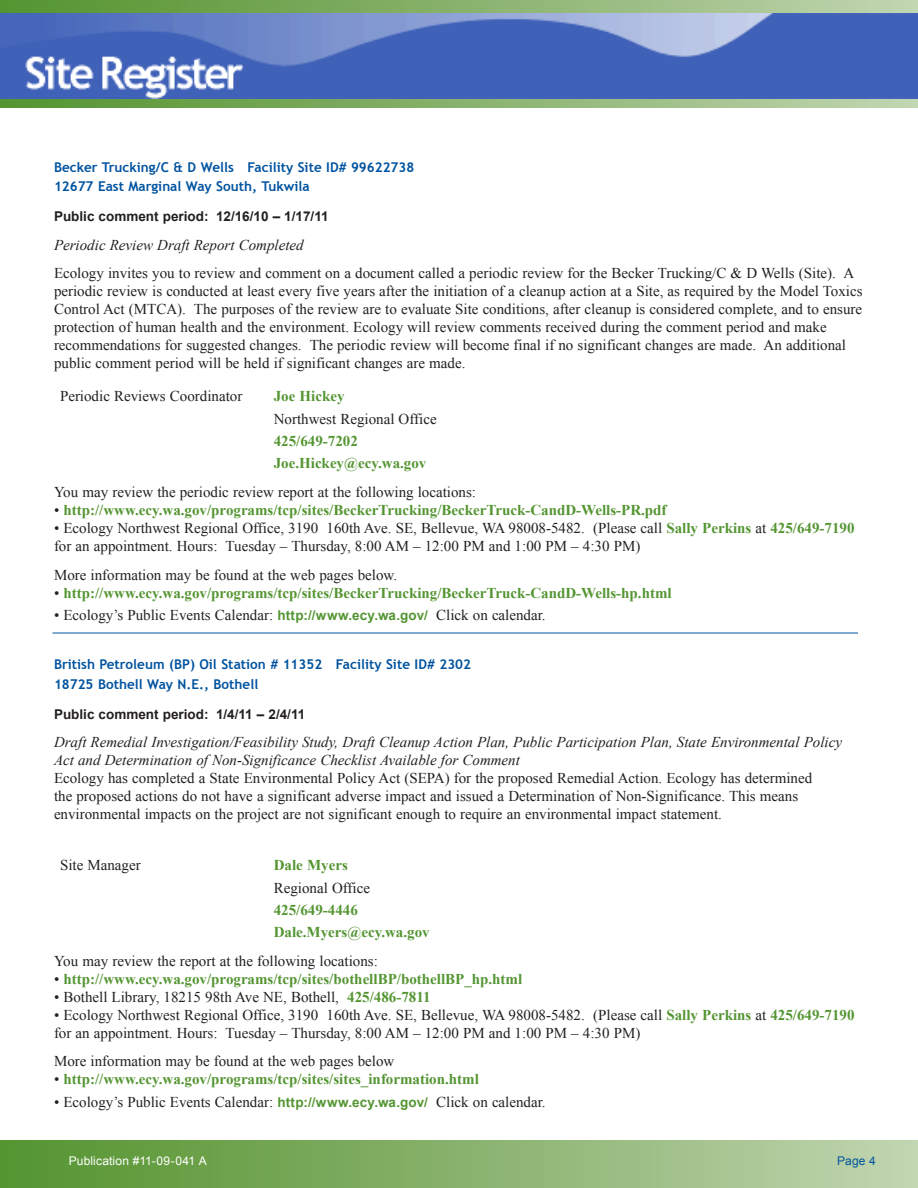
<style>
.page{position:relative;width:918px;height:1188px;background:#fff}
.page>*{position:absolute;margin:0;border:0;box-sizing:border-box;transform-origin:0 0}
.Body_Copy{font:15px/18px "Times New Roman";color:#231f20}
.Bullets{font:700 15px "Times New Roman";color:#549532}
.Bullets-2{font:15px "Times New Roman";color:#231f20}
.Body_Copy-2{font:700 15px "Times New Roman";color:#549532}
.t1{font:italic 15px "Times New Roman";color:#231f20}
.County_Name_Add_BLUE{font:700 13.5px/19.5px "Trebuchet MS";color:#0153a0}
.Public_Comment{font:700 13.5px "Arial";color:#231f20}
.PUB___Pg__s{font:12px "Arial";letter-spacing:.01em;color:#fff}
.PUB___Pg__s-2{font:12px "Arial";color:#0153a0}
.s1{font-weight:400;color:#231f20}
.s2{font-weight:700;color:#549532}
.s3{font-family:"Arial";font-weight:700;font-size:13.5px;color:#549532}
.s4{font-style:italic}
</style>
<div class="page">
<svg style="left:0;top:0;width:918px;height:13px"></svg>
<svg style="left:0;top:99px;width:918px;height:9px"></svg>
<img style="left:0;top:13px;width:918px;height:86px">
<hr style="left:52px;top:633px;width:806px;height:1px;background:#0153a0">
<div style="left:0;top:1141px;width:918px;height:47px;background:linear-gradient(to right,#53922d,#c0d3af)"></div>
<p class="County_Name_Add_BLUE" style="left:54px;top:157px;width:362px">Becker Trucking/C &amp; D Wells Facility Site ID# 99622738<br>12677 East Marginal Way South, Tukwila</p>
<p class="Public_Comment" style="left:54px;top:208px;width:276px">Public comment period: 12/16/10 – 1/17/11</p>
<p class="t1" style="left:54px;top:235px;width:251px">Periodic Review Draft Report Completed</p>
<p class="Body_Copy" style="left:54px;top:264px;width:810px">Ecology invites you to review and comment on a document called a periodic review for the Becker Trucking/C &amp; D Wells (Site). A periodic review is conducted at least every five years after the initiation of a cleanup action at a Site, as required by the Model Toxics Control Act (MTCA). The purposes of the review are to evaluate Site conditions, after cleanup is considered complete, and to ensure protection of human health and the environment. Ecology will review comments received during the comment period and make recommendations for suggested changes. The periodic review will become final if no significant changes are made. An additional public comment period will be held if significant changes are made.</p>
<p class="Body_Copy" style="left:60px;top:387px;width:184px">Periodic Reviews Coordinator</p>
<p class="Bullets" style="left:274px;top:386px;width:72px">Joe Hickey</p>
<p class="Body_Copy" style="left:274px;top:410px;width:164px">Northwest Regional Office</p>
<p class="Bullets" style="left:274px;top:431px;width:86px">425/649-7202</p>
<p class="Bullets" style="left:274px;top:453px;width:154px">Joe.Hickey@ecy.wa.gov</p>
<p class="Body_Copy" style="left:54px;top:483px;width:424px">You may review the periodic review report at the following locations:</p>
<p class="Body_Copy-2" style="left:54px;top:500px;width:614px"><span class="s1">•</span> http://www.ecy.wa.gov/programs/tcp/sites/BeckerTrucking/BeckerTruck-CandD-Wells-PR.pdf</p>
<p class="Body_Copy" style="left:54px;top:519px;width:802px">• Ecology Northwest Regional Office, 3190 160th Ave. SE, Bellevue, WA 98008-5482. (Please call <span class="s2">Sally Perkins</span> at <span class="s2">425/649-7190 </span>for an appointment. Hours: Tuesday – Thursday, 8:00 AM – 12:00 PM and 1:00 PM – 4:30 PM)</p>
<p class="Bullets-2" style="left:54px;top:564px;width:345px">More information may be found at the web pages below.</p>
<p class="Bullets" style="left:54px;top:582px;width:619px"><span class="s1">•</span> http://www.ecy.wa.gov/programs/tcp/sites/BeckerTrucking/BeckerTruck-CandD-Wells-hp.html</p>
<p class="Bullets-2" style="left:54px;top:605px;width:493px">• Ecology’s Public Events Calendar: <span class="s3">http://www.ecy.wa.gov/</span> Click on calendar.</p>
<p class="County_Name_Add_BLUE" style="left:54px;top:655px;width:419px">British Petroleum (BP) Oil Station # 11352 Facility Site ID# 2302<br>18725 Bothell Way N.E., Bothell</p>
<p class="Public_Comment" style="left:54px;top:705px;width:253px">Public comment period: 1/4/11 – 2/4/11</p>
<p class="Body_Copy" style="left:54px;top:733px;width:790px"><span class="s4">Draft Remedial Investigation/Feasibility Study, Draft Cleanup Action Plan, Public Participation Plan, State Environmental Policy Act and Determination of Non-Significance Checklist Available for Comment<br></span>Ecology has completed a State Environmental Policy Act (SEPA) for the proposed Remedial Action. Ecology has determined<br>the proposed actions do not have a significant adverse impact and issued a Determination of Non-Significance. This means environmental impacts on the project are not significant enough to require an environmental impact statement.</p>
<p class="Body_Copy" style="left:60px;top:856px;width:82px">Site Manager</p>
<p class="Bullets" style="left:274px;top:855px;width:76px">Dale Myers</p>
<p class="Body_Copy" style="left:274px;top:878px;width:98px">Regional Office</p>
<p class="Bullets" style="left:274px;top:899px;width:86px">425/649-4446</p>
<p class="Bullets" style="left:274px;top:922px;width:157px">Dale.Myers@ecy.wa.gov</p>
<p class="Body_Copy" style="left:54px;top:952px;width:325px">You may review the report at the following locations:</p>
<p class="Body_Copy-2" style="left:54px;top:968px;width:470px"><span class="s1">•</span> http://www.ecy.wa.gov/programs/tcp/sites/bothellBP/bothellBP_hp.html</p>
<p class="Body_Copy" style="left:54px;top:988px;width:378px">• Bothell Library, 18215 98th Ave NE, Bothell, <span class="s2">425/486-7811</span></p>
<p class="Body_Copy" style="left:54px;top:1006px;width:802px">• Ecology Northwest Regional Office, 3190 160th Ave. SE, Bellevue, WA 98008-5482. (Please call <span class="s2">Sally Perkins</span> at <span class="s2">425/649-7190 </span>for an appointment. Hours: Tuesday – Thursday, 8:00 AM – 12:00 PM and 1:00 PM – 4:30 PM)</p>
<p class="Bullets-2" style="left:54px;top:1051px;width:342px">More information may be found at the web pages below</p>
<p class="Bullets" style="left:54px;top:1069px;width:426px"><span class="s1">•</span> http://www.ecy.wa.gov/programs/tcp/sites/sites_information.html</p>
<p class="Bullets-2" style="left:54px;top:1092px;width:493px">• Ecology’s Public Events Calendar: <span class="s3">http://www.ecy.wa.gov/</span> Click on calendar.</p>
<p class="PUB___Pg__s" style="left:69px;top:1153px;width:139px">Publication #11-09-041 A</p>
<p class="PUB___Pg__s-2" style="left:837px;top:1153px;width:40px">Page 4</p>
</div>
